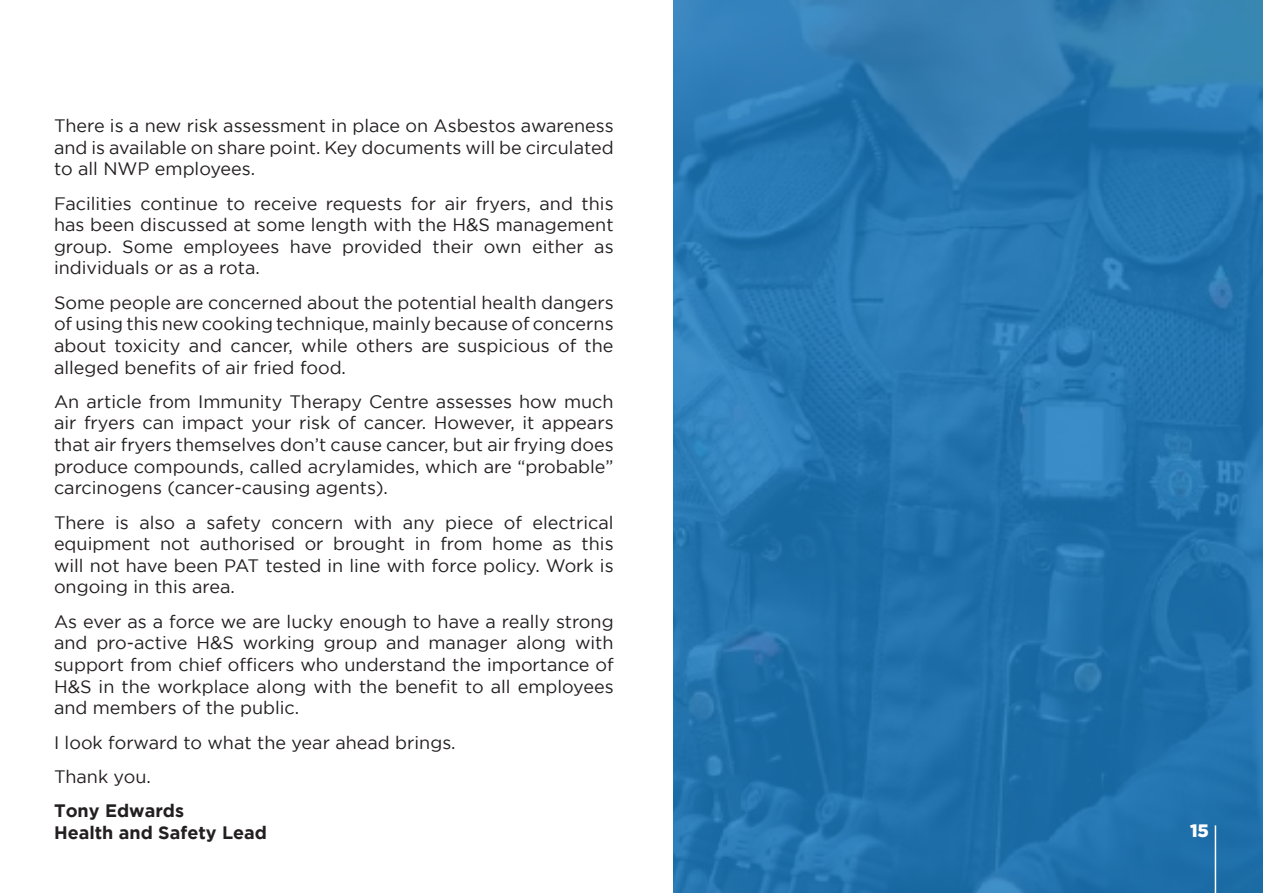
<style>
.page{position:relative;width:1263px;height:893px;background:#fff}
.page>*{position:absolute;margin:0;border:0;box-sizing:border-box;transform-origin:0 0}
.t1{font:18px/21.6px "Gotham";color:#231f20;text-align:justify}
.t2{font:700 18px/21.6px "Gotham";color:#231f20}
.t3{font:900 18px "Gotham";color:#fff}
</style>
<div class="page">
<svg style="left:673px;top:0;width:590px;height:893px;background:#2575af"></svg>
<hr style="left:1215px;top:825px;width:1px;height:68px;background:#fff">
<p class="t1" style="left:54px;top:115px;width:561px">There is a new risk assessment in place on Asbestos awareness and is available on share point. Key documents will be circulated to all NWP employees.</p>
<p class="t1" style="left:54px;top:192px;width:561px">Facilities continue to receive requests for air fryers, and this has been discussed at some length with the H&amp;S management group. Some employees have provided their own either as individuals or as a rota.</p>
<p class="t1" style="left:54px;top:291px;width:561px">Some people are concerned about the potential health dangers of using this new cooking technique, mainly because of concerns about toxicity and cancer, while others are suspicious of the alleged benefits of air fried food.</p>
<p class="t1" style="left:54px;top:390px;width:561px">An article from Immunity Therapy Centre assesses how much air fryers can impact your risk of cancer. However, it appears that air fryers themselves don’t cause cancer, but air frying does produce compounds, called acrylamides, which are “probable” carcinogens (cancer-causing agents).</p>
<p class="t1" style="left:54px;top:511px;width:561px">There is also a safety concern with any piece of electrical equipment not authorised or brought in from home as this will not have been PAT tested in line with force policy. Work is ongoing in this area.</p>
<p class="t1" style="left:54px;top:610px;width:561px">As ever as a force we are lucky enough to have a really strong and pro-active H&amp;S working group and manager along with support from chief officers who understand the importance of H&amp;S in the workplace along with the benefit to all employees and members of the public.</p>
<p class="t1" style="left:54px;top:731px;width:403px">I look forward to what the year ahead brings.</p>
<p class="t1" style="left:54px;top:765px;width:98px">Thank you.</p>
<p class="t2" style="left:54px;top:800px;width:215px">Tony Edwards<br>Health and Safety Lead</p>
<p class="t3" style="left:1190px;top:820px;width:20px">15</p>
</div>
